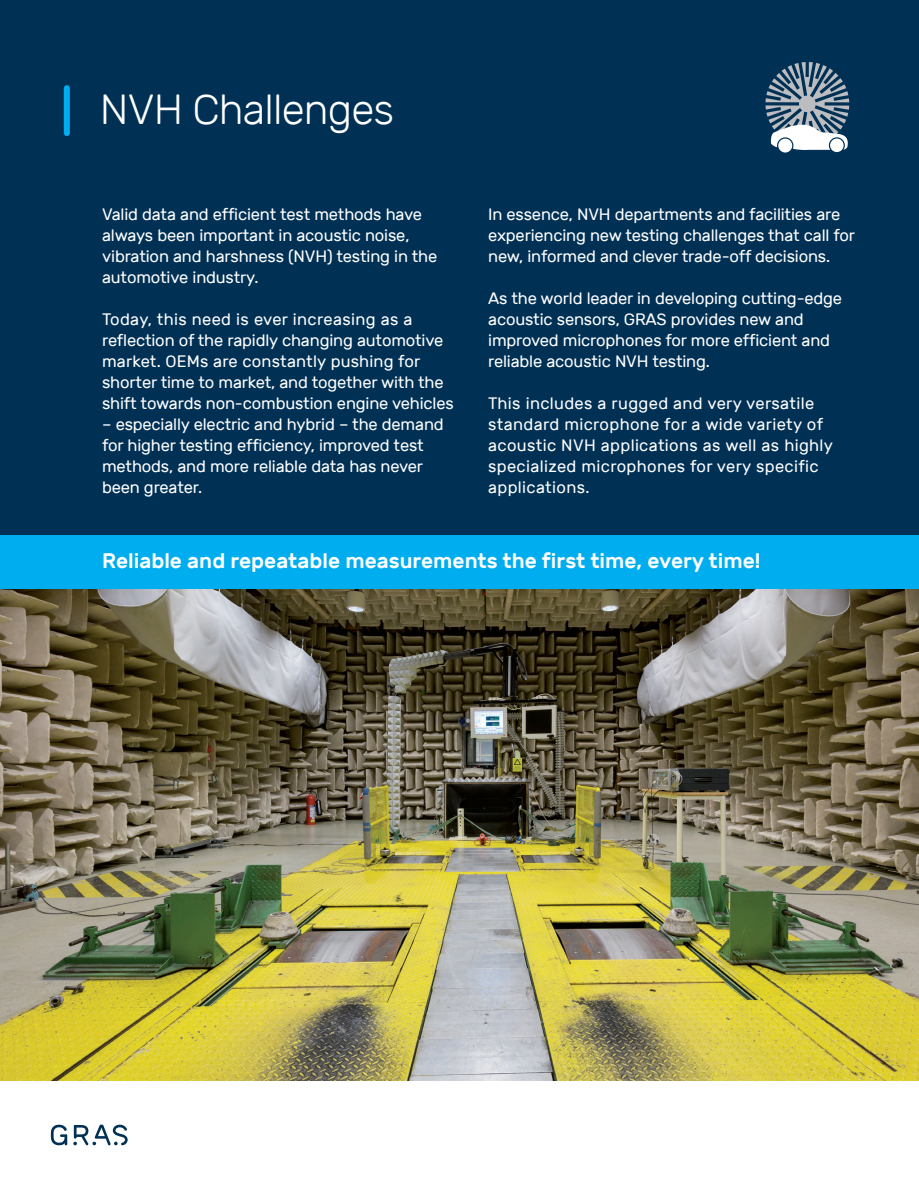
<style>
.page{position:relative;width:919px;height:1187px;background:#fff}
.page>*{position:absolute;margin:0;border:0;box-sizing:border-box;transform-origin:0 0}
.Heading_white_28p{font:300 42px "Rubik";letter-spacing:-.02em;color:#fff}
.Negative-txt_14p{font:500 21px "Rubik";color:#fff}
.Txt_negativ_11_14{font:16.5px/21px "Rubik";letter-spacing:-.01em;color:#fff}
.Txt_negativ_11_14-2{font:16.5px/21px "Rubik";letter-spacing:.02em;color:#fff}
</style>
<div class="page">
<div style="left:0;top:0;width:918px;height:542px;background:#003155"></div>
<img style="left:0;top:588px;width:918px;height:492px">
<div style="left:64px;top:88px;width:6px;height:45px;background:#00aeef"></div>
<div style="left:0;top:535px;width:918px;height:53px;background:#00aeef"></div>
<svg style="left:765px;top:62px;width:84px;height:90px"></svg>
<svg style="left:73px;top:1124px;width:55px;height:21px"></svg>
<svg style="left:51px;top:1124px;width:16px;height:21px"></svg>
<p class="Heading_white_28p" style="left:100px;top:86px;width:296px">NVH Challenges</p>
<p class="Txt_negativ_11_14" style="left:102px;top:204px;width:336px">Valid data and efficient test methods have always been important in acoustic noise, vibration and harshness (NVH) testing in the automotive industry.</p>
<p class="Txt_negativ_11_14" style="left:102px;top:309px;width:353px">Today, this need is ever increasing as a reflection of the rapidly changing automotive market. OEMs are constantly pushing for shorter time to market, and together with the shift towards non-combustion engine vehicles</p>
<p class="Txt_negativ_11_14" style="left:102px;top:414px;width:343px">– especially electric and hybrid – the demand for higher testing efficiency, improved test methods, and more reliable data has never been greater.</p>
<p class="Txt_negativ_11_14" style="left:488px;top:204px;width:368px">In essence, NVH departments and facilities are experiencing new testing challenges that call for new, informed and clever trade-off decisions.</p>
<p class="Txt_negativ_11_14" style="left:488px;top:288px;width:355px">As the world leader in developing cutting-edge acoustic sensors, GRAS provides new and improved microphones for more efficient and reliable acoustic NVH testing.</p>
<p class="Txt_negativ_11_14-2" style="left:488px;top:393px;width:346px">This includes a rugged and very versatile standard microphone for a wide variety of acoustic NVH applications as well as highly specialized microphones for very specific applications.</p>
<p class="Negative-txt_14p" style="left:102px;top:548px;width:659px">Reliable and repeatable measurements the first time, every time!</p>
</div>
